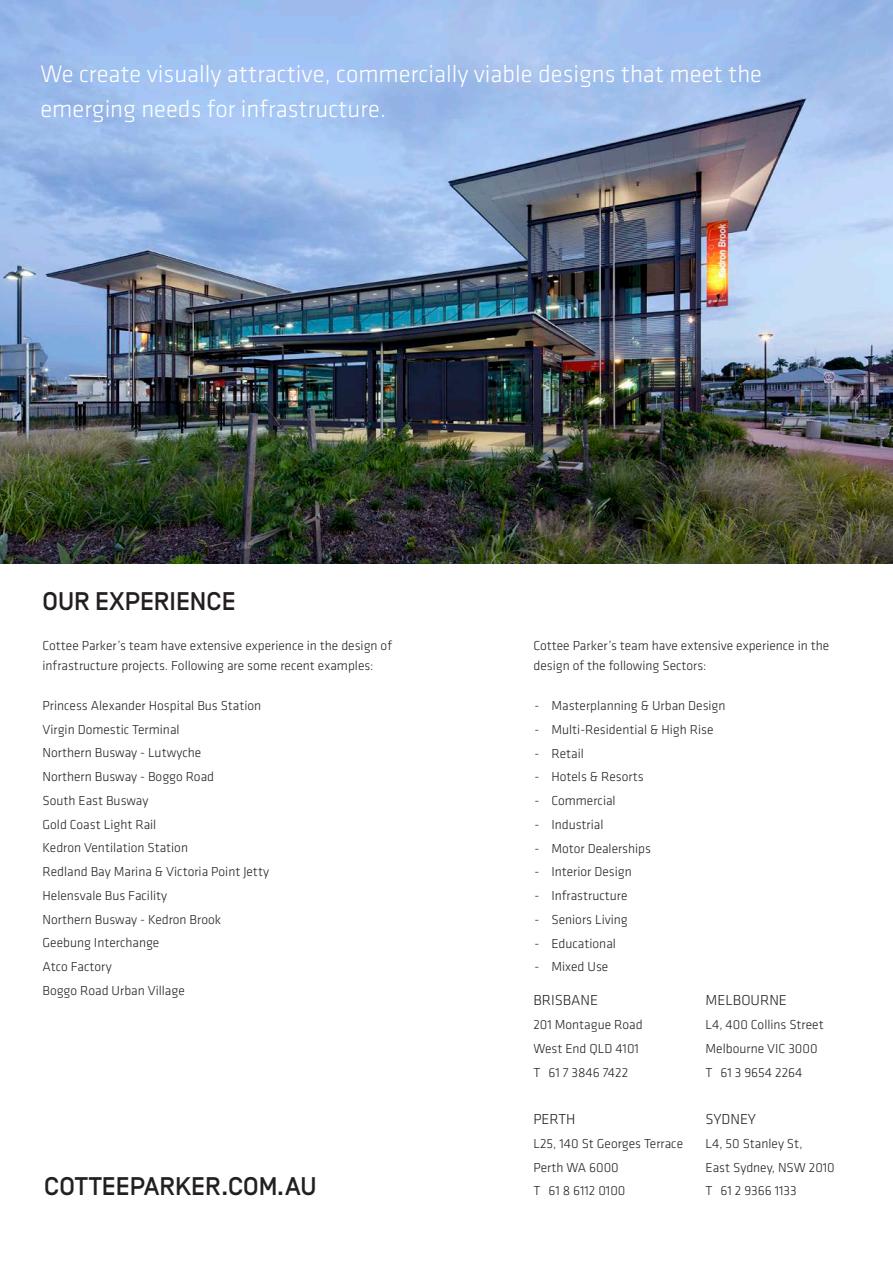
<style>
.page{position:relative;width:893px;height:1263px;background:#fff}
.page>*{position:absolute;margin:0;border:0;box-sizing:border-box;transform-origin:0 0}
.t1{font:500 25.5px "Simplon Norm";color:#231f20}
.t2{font:300 24.75px/34.5px "Klavika";color:#fff}
.t3{font:300 15px "Klavika";color:#231f20}
.t4{font:300 13.5px/23.7px "Klavika";color:#231f20}
</style>
<div class="page">
<img style="left:0;top:0;width:893px;height:563px">
<p class="t2" style="left:40px;top:57px;width:723px">We create visually attractive, commercially viable designs that meet the emerging needs for infrastructure.</p>
<p class="t1" style="left:43px;top:588px;width:195px">OUR EXPERIENCE</p>
<p class="t4" style="left:43px;top:636px;width:351px;line-height:19.5px">Cottee Parker’s team have extensive experience in the design of infrastructure projects. Following are some recent examples:</p>
<p class="t4" style="left:43px;top:693px;width:228px">Princess Alexander Hospital Bus Station<br>Virgin Domestic Terminal<br>Northern Busway - Lutwyche<br>Northern Busway - Boggo Road<br>South East Busway<br>Gold Coast Light Rail<br>Kedron Ventilation Station<br>Redland Bay Marina &amp; Victoria Point Jetty<br>Helensvale Bus Facility<br>Northern Busway - Kedron Brook<br>Geebung Interchange<br>Atco Factory<br>Boggo Road Urban Village</p>
<p class="t1" style="left:44px;top:1173px;width:274px">COTTEEPARKER.COM.AU</p>
<p class="t4" style="left:533px;top:636px;width:297px;line-height:19.5px">Cottee Parker’s team have extensive experience in the design of the following Sectors:</p>
<p class="t4" style="left:534px;top:693px;width:193px">- Masterplanning &amp; Urban Design</p>
<p class="t4" style="left:534px;top:717px;width:181px">- Multi-Residential &amp; High Rise</p>
<p class="t4" style="left:534px;top:741px;width:51px">- Retail</p>
<p class="t4" style="left:534px;top:765px;width:111px">- Hotels &amp; Resorts</p>
<p class="t4" style="left:534px;top:788px;width:83px">- Commercial</p>
<p class="t4" style="left:534px;top:812px;width:71px">- Industrial</p>
<p class="t4" style="left:534px;top:836px;width:118px">- Motor Dealerships</p>
<p class="t4" style="left:534px;top:860px;width:99px">- Interior Design</p>
<p class="t4" style="left:534px;top:883px;width:95px">- Infrastructure</p>
<p class="t4" style="left:534px;top:907px;width:95px">- Seniors Living</p>
<p class="t4" style="left:534px;top:931px;width:83px">- Educational</p>
<p class="t4" style="left:534px;top:955px;width:75px">- Mixed Use</p>
<p class="t3" style="left:533px;top:991px;width:66px">BRISBANE</p>
<p class="t4" style="left:533px;top:1013px;width:111px">201 Montague Road<br>West End QLD 4101<br>T 61 7 3846 7422</p>
<p class="t3" style="left:533px;top:1110px;width:44px">PERTH</p>
<p class="t4" style="left:533px;top:1131px;width:151px">L25, 140 St Georges Terrace<br>Perth WA 6000<br>T 61 8 6112 0100</p>
<p class="t3" style="left:706px;top:991px;width:83px">MELBOURNE</p>
<p class="t4" style="left:706px;top:1013px;width:120px">L4, 400 Collins Street<br>Melbourne VIC 3000<br>T 61 3 9654 2264</p>
<p class="t3" style="left:706px;top:1110px;width:52px">SYDNEY</p>
<p class="t4" style="left:706px;top:1131px;width:131px">L4, 50 Stanley St,<br>East Sydney, NSW 2010<br>T 61 2 9366 1133</p>
</div>
